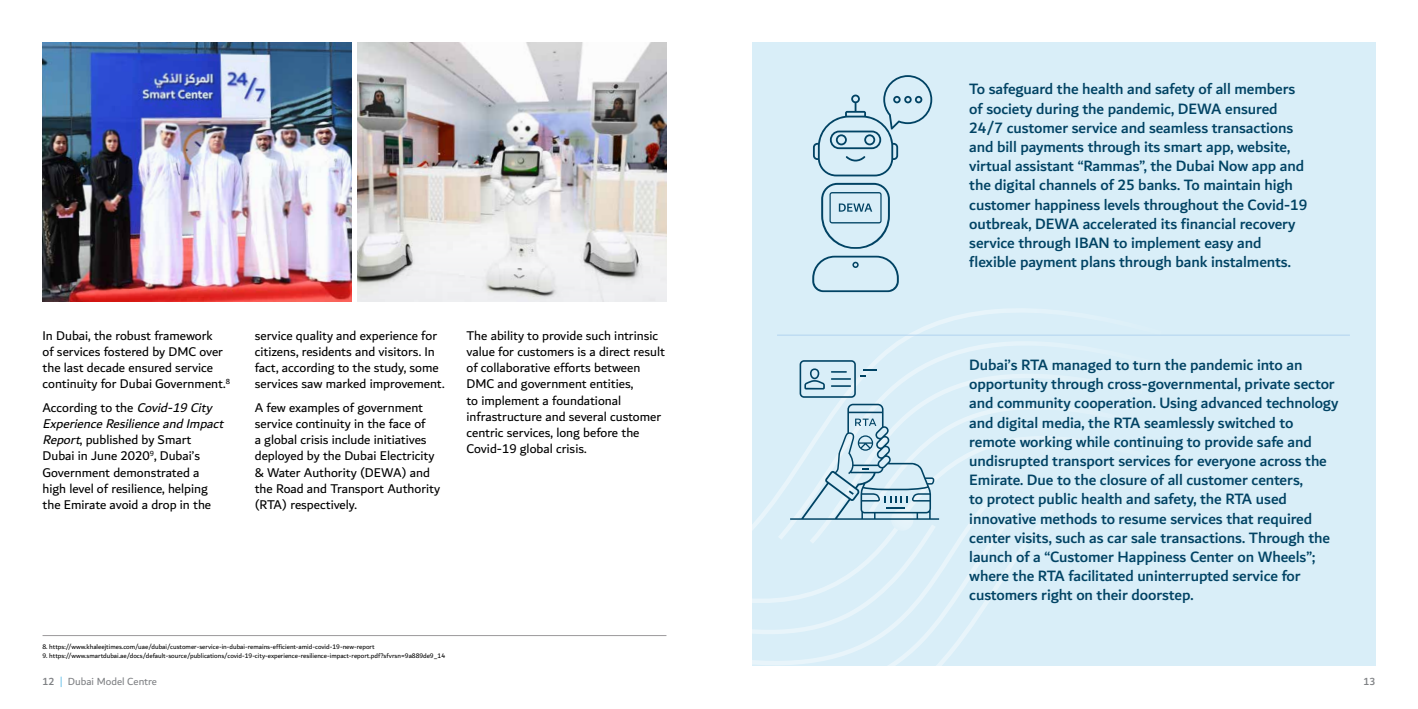
<style>
.page{position:relative;width:1418px;height:709px;background:#fff}
.page>*{position:absolute;margin:0;border:0;box-sizing:border-box;transform-origin:0 0}
.t1{font:500 16px/19.2px "Dubai";letter-spacing:-.005em;color:#014364}
.t2{font:13.5px/16.2px "Dubai";color:#000}
.t3{font:11px "Dubai";color:#808285}
.t4{font:500 11px "Dubai";color:#808285}
.t5{font:7px "Dubai";color:#000}
.s1{font-style:italic}
.s2{font-weight:500}
.s3{color:#65bfe8}
</style>
<div class="page">
<div style="left:751px;top:43px;width:624px;height:623px;background:#d9eef8"></div>
<svg style="left:751px;top:307px;width:415px;height:359px"></svg>
<div style="left:891px;top:508px;width:22px;height:23px;background:#e4f3fa;border-radius:11px"></div>
<hr style="left:777px;top:334px;width:572px;height:1px;background:#b1d3ef">
<img style="left:43px;top:43px;width:308px;height:258px">
<hr style="left:43px;top:635px;width:623px;height:1px;background:#9b999c">
<svg style="left:790px;top:404px;width:149px;height:116px"></svg>
<svg style="left:799px;top:360px;width:77px;height:38px"></svg>
<img style="left:357px;top:43px;width:309px;height:182px">
<svg style="left:357px;top:225px;width:309px;height:77px;fill:#eeeff0"></svg>
<svg style="left:813px;top:75px;width:119px;height:101px"></svg>
<svg style="left:812px;top:256px;width:86px;height:36px"></svg>
<svg style="left:821px;top:183px;width:68px;height:66px"></svg>
<p class="t2" style="left:43px;top:327px;width:189px">In Dubai, the robust framework<br>of services fostered by DMC over the last decade ensured service continuity for Dubai Government.<sup>8</sup></p>
<p class="t2" style="left:43px;top:399px;width:187px">According to the <span class="s1">Covid-19City<br>ExperienceResilienceandImpact<br>Report</span>, published by Smart<br>Dubai in June 2020<sup>9</sup>, Dubai’s<br>Government demonstrated a<br>high level of resilience, helping the Emirate avoid a drop in the</p>
<p class="t2" style="left:255px;top:327px;width:191px">service quality and experience for citizens, residents and visitors. In fact, according to the study, some services saw marked improvement.</p>
<p class="t2" style="left:255px;top:399px;width:187px">A few examples of government service continuity in the face of<br>a global crisis include initiatives deployed by the Dubai Electricity &amp; Water Authority (DEWA) and the Road and Transport Authority (RTA) respectively.</p>
<p class="t2" style="left:466px;top:327px;width:200px">The ability to provide such intrinsic value for customers is a direct result of collaborative efforts between DMC and government entities,<br>to implement a foundational infrastructure and several customer centric services, long before the Covid-19 global crisis.</p>
<p class="t5" style="left:43px;top:642px;width:333px">8. https://www.khaleejtimes.com/uae/dubai/customer-service-in-dubai-remains-efficient-amid-covid-19-new-report</p>
<p class="t5" style="left:43px;top:651px;width:404px">9. https://www.smartdubai.ae/docs/default-source/publications/covid-19-city-experience-resilience-impact-report.pdf?sfvrsn=9a889de9_14</p>
<p class="t1" style="left:969px;top:79px;width:339px">To safeguard the health and safety of all members of society during the pandemic, DEWA ensured 24/7 customer service and seamless transactions and bill payments through its smart app, website, virtual assistant “Rammas”, the Dubai Now app and the digital channels of 25 banks. To maintain high customer happiness levels throughout the Covid-19 outbreak, DEWA accelerated its financial recovery service through IBAN to implement easy and flexible payment plans through bank instalments.</p>
<p class="t1" style="left:969px;top:355px;width:370px">Dubai’s RTA managed to turn the pandemic into an opportunity through cross-governmental, private sector and community cooperation. Using advanced technology and digital media, the RTA seamlessly switched to remote working while continuing to provide safe and undisrupted transport services for everyone across the Emirate. Due to the closure of all customer centers,<br>to protect public health and safety, the RTA used innovative methods to resume services that required center visits, such as car sale transactions. Through the launch of a “Customer Happiness Center on Wheels”; where the RTA facilitated uninterrupted service for customers right on their doorstep.</p>
<p class="t3" style="left:43px;top:674px;width:116px"><span class="s2">12</span> <span class="s3">|</span> Dubai Model Centre</p>
<p class="t4" style="left:1363px;top:674px;width:13px">13</p>
</div>
